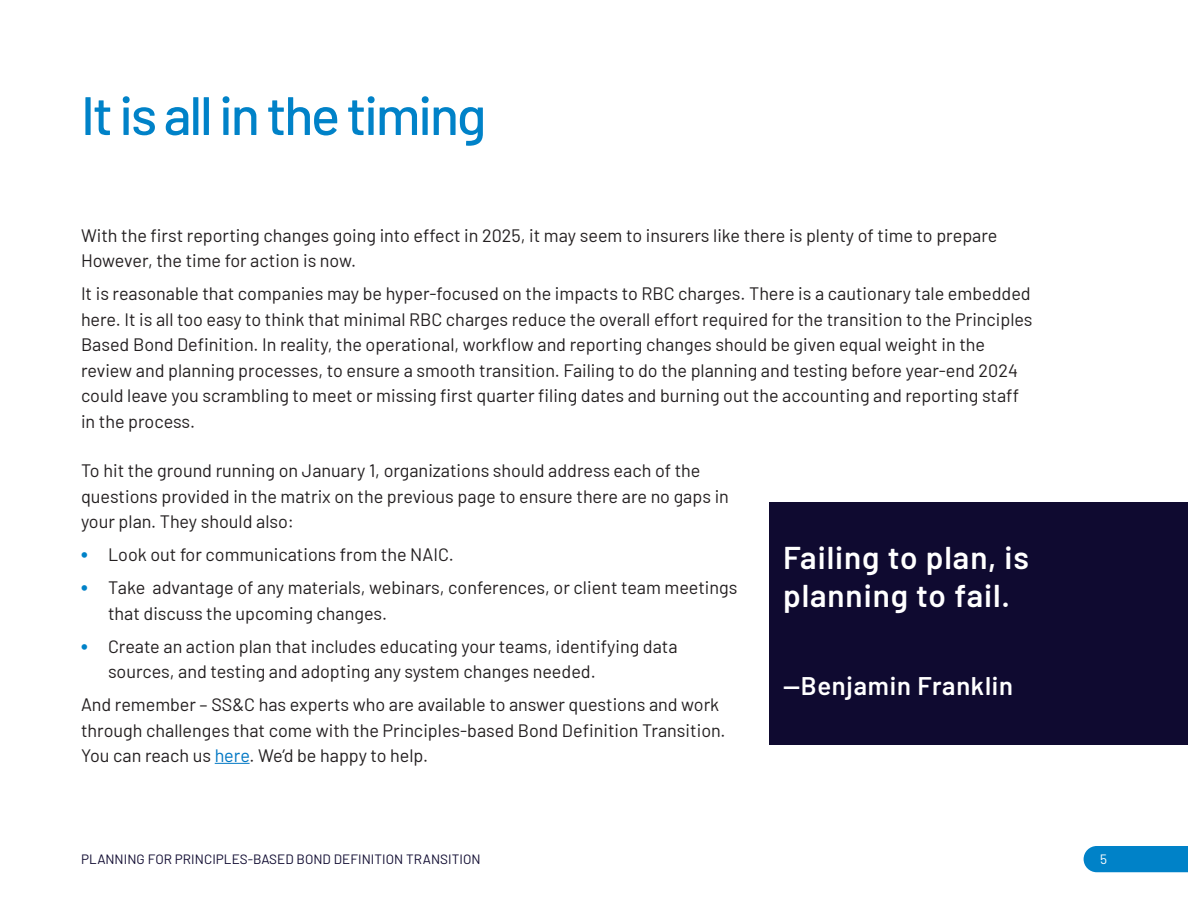
<style>
.page{position:relative;width:1188px;height:918px;background:#fff}
.page>*{position:absolute;margin:0;border:0;box-sizing:border-box;transform-origin:0 0}
.t1{font:500 54px "Barlow";letter-spacing:-.04em;color:#0082c8}
.Sidebar_Headings{font:600 31.5px/37.8px "Barlow";letter-spacing:.03em;color:#fff}
.Sidebar_Headings-2{font:600 25.5px "Barlow";letter-spacing:.03em;color:#fff}
.Single-Line_Bullet-Blue{font:18px/25.5px "Barlow";color:#231f20}
.t2{font:13.5px "Barlow";letter-spacing:.005em;color:#0f0a30}
.t3{font:13.5px "Barlow";color:#fff}
.s1{font-weight:700;font-size:21px;color:#0082c8}
.s2{color:#0077c4}
</style>
<div class="page">
<div style="left:1084px;top:846px;width:104px;height:26px;background:#0082c8"></div>
<div style="left:770px;top:502px;width:418px;height:243px;background:#0f0a30"></div>
<hr style="left:215px;top:763px;width:35px;height:1px;background:#0077c4">
<h1 class="t1" style="left:81px;top:76px;width:407px">It is all in the timing</h1>
<p class="Single-Line_Bullet-Blue" style="left:81px;top:221px;width:918px">With the first reporting changes going into effect in 2025, it may seem to insurers like there is plenty of time to prepare<br>However, the time for action is now.</p>
<p class="Single-Line_Bullet-Blue" style="left:81px;top:279px;width:953px">It is reasonable that companies may be hyper-focused on the impacts to RBC charges. There is a cautionary tale embedded here. It is all too easy to think that minimal RBC charges reduce the overall effort required for the transition to the Principles Based Bond Definition. In reality, the operational, workflow and reporting changes should be given equal weight in the review and planning processes, to ensure a smooth transition. Failing to do the planning and testing before year-end 2024 could leave you scrambling to meet or missing first quarter filing dates and burning out the accounting and reporting staff in the process.</p>
<p class="Single-Line_Bullet-Blue" style="left:81px;top:456px;width:649px">To hit the ground running on January 1, organizations should address each of the questions provided in the matrix on the previous page to ensure there are no gaps in your plan. They should also:</p>
<p class="Single-Line_Bullet-Blue" style="left:81px;top:540px;width:374px"><span class="s1">•</span> Look out for communications from the NAIC.</p>
<p class="Single-Line_Bullet-Blue" style="left:108px;top:573px;width:631px;text-indent:-27px"><span class="s1">•</span> Take advantage of any materials, webinars, conferences, or client team meetings that discuss the upcoming changes.</p>
<p class="Single-Line_Bullet-Blue" style="left:108px;top:632px;width:571px;text-indent:-27px"><span class="s1">•</span> Create an action plan that includes educating your teams, identifying data sources, and testing and adopting any system changes needed.</p>
<p class="Single-Line_Bullet-Blue" style="left:81px;top:690px;width:646px">And remember – SS&amp;C has experts who are available to answer questions and work through challenges that come with the Principles-based Bond Definition Transition.<br>You can reach us <span class="s2">here</span>. We’d be happy to help.</p>
<p class="Sidebar_Headings" style="left:783px;top:536px;width:248px">Failing to plan, is planning to fail.</p>
<p class="Sidebar_Headings-2" style="left:783px;top:667px;width:232px">—Benjamin Franklin</p>
<p class="t2" style="left:81px;top:849px;width:17px">Plannin</p>
<p class="t2" style="left:137px;top:849px;width:55px">g For Principles</p>
<p class="t2" style="left:248px;top:849px;width:17px">-Based</p>
<p class="t2" style="left:297px;top:849px;width:15px">Bond</p>
<p class="t2" style="left:334px;top:849px;width:16px">Definition</p>
<p class="t2" style="left:406px;top:849px;width:16px">Transition</p>
<p class="t3" style="left:1100px;top:849px;width:8px">5</p>
</div>
